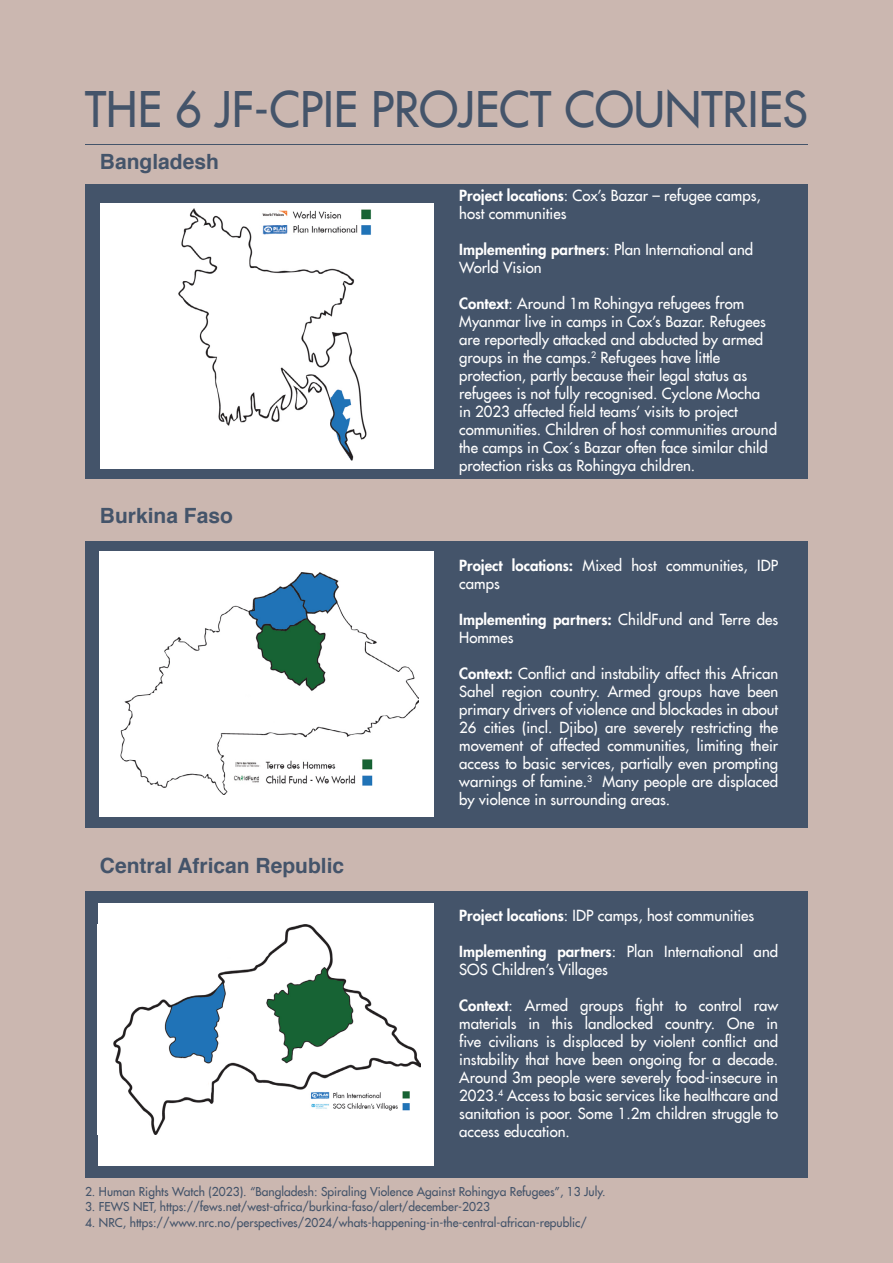
<style>
.page{position:relative;width:893px;height:1263px;background:#cbb7b0}
.page>*{position:absolute;margin:0;border:0;box-sizing:border-box;transform-origin:0 0}
.t1{font:48px "Futura LT";color:#44546a}
.t2{font:700 21px "Helvetica";color:#44546a}
.t3{font:15px/18px "Futura LT";color:#fff}
.t4{font:12px "Futura LT";color:#44546a}
.s1{font-weight:800}
</style>
<div class="page">
<div style="left:85px;top:493px;width:723px;height:335px;background:#44546a"></div>
<div style="left:85px;top:145px;width:723px;height:334px;background:#44546a"></div>
<div style="left:101px;top:203px;width:333px;height:265px;background:#fff"></div>
<img style="left:178px;top:209px;width:193px;height:252px">
<div style="left:99px;top:551px;width:335px;height:265px;background:#fff"></div>
<img style="left:120px;top:572px;width:299px;height:222px">
<div style="left:85px;top:843px;width:723px;height:335px;background:#44546a"></div>
<div style="left:98px;top:902px;width:336px;height:263px;background:#fff"></div>
<img style="left:113px;top:925px;width:307px;height:209px">
<div style="left:85px;top:843px;width:723px;height:47px;background:#cbb7b0"></div>
<div style="left:85px;top:493px;width:723px;height:47px;background:#cbb7b0"></div>
<div style="left:85px;top:145px;width:723px;height:39px;background:#cbb7b0"></div>
<h1 class="t1" style="left:85px;top:78px;width:724px">THE 6 JF-CPIE PROJECT COUNTRIES</h1>
<h2 class="t2" style="left:100px;top:145px;width:121px">Bangladesh</h2>
<h2 class="t2" style="left:100px;top:498px;width:135px">Burkina Faso</h2>
<h2 class="t2" style="left:100px;top:848px;width:246px">Central African Republic</h2>
<p class="t3" style="left:459px;top:187px;width:303px"><span class="s1">Project locations</span>: Cox’s Bazar – refugee camps, host communities</p>
<p class="t3" style="left:459px;top:241px;width:295px"><span class="s1">Implementing partners</span>: Plan International and<br>World Vision</p>
<p class="t3" style="left:459px;top:295px;width:319px"><span class="s1">Context</span>: Around 1m Rohingya refugees from Myanmar live in camps in Cox’s Bazar. Refugees are reportedly attacked and abducted by armed groups in the camps.<sup>2</sup> Refugees have little protection, partly because their legal status as refugees is not fully recognised. Cyclone Mocha<br>in 2023 affected field teams’ visits to project communities. Children of host communities around the camps in Cox´s Bazar often face similar child protection risks as Rohingya children.</p>
<p class="t3" style="left:459px;top:556px;width:320px"><span class="s1">Project locations:</span> Mixed host communities, IDP camps</p>
<p class="t3" style="left:459px;top:610px;width:320px"><span class="s1">Implementing partners:</span> ChildFund and Terre des<br>Hommes</p>
<p class="t3" style="left:459px;top:664px;width:320px;text-align:justify"><span class="s1">Context:</span> Conflict and instability affect this African Sahel region country. Armed groups have been primary drivers of violence and blockades in about 26 cities (incl. Djibo) are severely restricting the movement of affected communities, limiting their access to basic services, partially even prompting warnings of famine.<sup>3</sup> Many people are displaced by violence in surrounding areas.</p>
<p class="t3" style="left:459px;top:906px;width:296px"><span class="s1">Project locations</span>: IDP camps, host communities</p>
<p class="t3" style="left:459px;top:942px;width:320px"><span class="s1">Implementing partners</span>: Plan International and<br>SOS Children’s Villages</p>
<p class="t3" style="left:459px;top:996px;width:320px;text-align:justify"><span class="s1">Context</span>: Armed groups fight to control raw materials in this landlocked country. One in five civilians is displaced by violent conflict and instability that have been ongoing for a decade.<br>Around 3m people were severely food-insecure in 2023.<sup>4</sup> Access to basic services like healthcare and sanitation is poor. Some 1.2m children struggle to access education.</p>
<p class="t4" style="left:85px;top:1183px;width:522px">2. Human Rights Watch (2023). “Bangladesh: Spiraling Violence Against Rohingya Refugees”, 13 July.</p>
<p class="t4" style="left:85px;top:1199px;width:406px">3. FEWS NET, https://fews.net/west-africa/burkina-faso/alert/december-2023</p>
<p class="t4" style="left:85px;top:1215px;width:503px">4. NRC, https://www.nrc.no/perspectives/2024/whats-happening-in-the-central-african-republic/</p>
</div>
